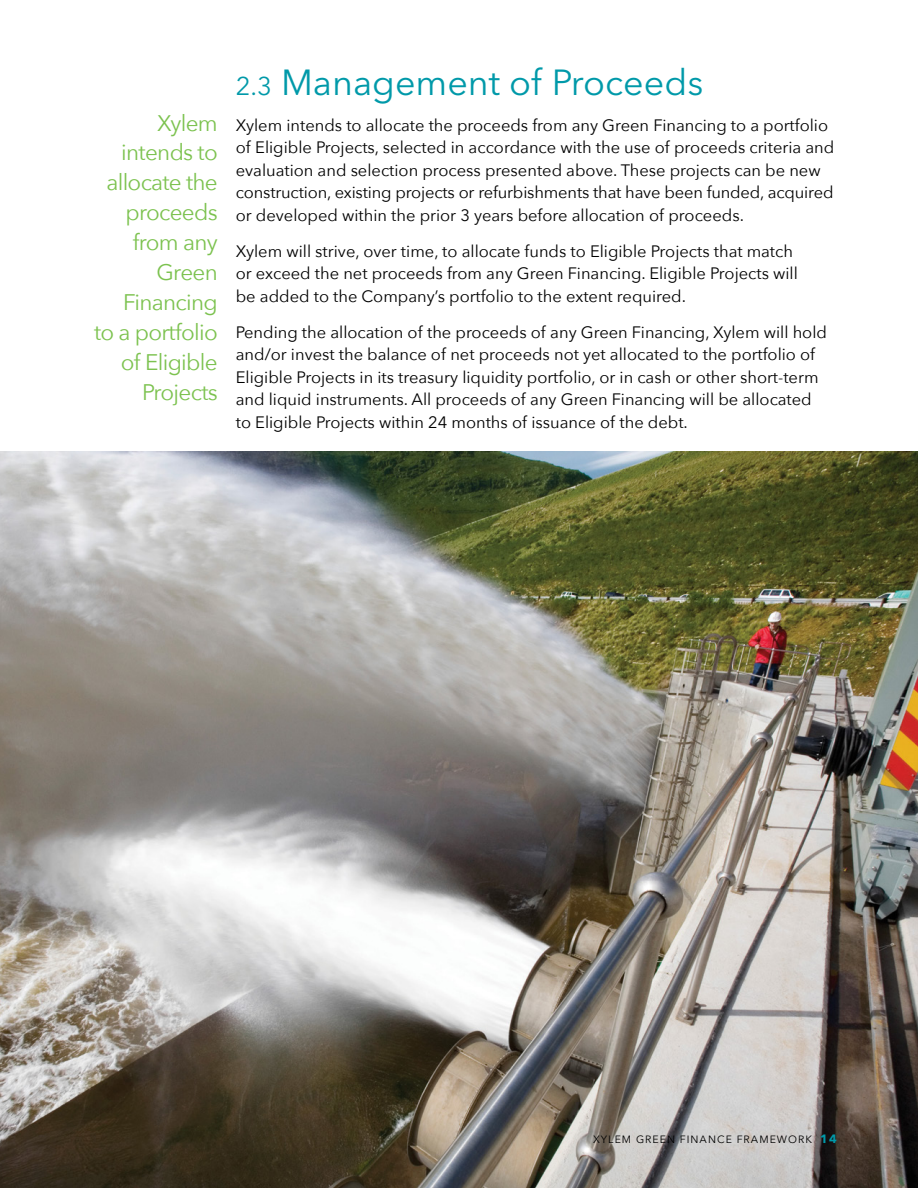
<style>
.page{position:relative;width:918px;height:1188px;background:#fff}
.page>*{position:absolute;margin:0;border:0;box-sizing:border-box;transform-origin:0 0}
.t1{font:36px "Avenir Next LT Pro";color:#0099a9}
.t2{font:22.5px/30px "Avenir Next";letter-spacing:-.03em;color:#7cc24f;text-align:right}
.t3{font:16.5px/22.5px "Avenir Next";color:#000}
.t4{font:10.5px "Avenir Next LT Pro";letter-spacing:.1em;color:#000}
.s1{font-size:25.5px}
.s2{font-weight:700;font-size:12px;color:#0099a9}
</style>
<div class="page">
<img style="left:0;top:451px;width:918px;height:737px">
<h2 class="t2" style="left:94px;top:107px;width:125px">Xylem intends to allocate the proceeds from any<br>Green<br>Financing<br>to a portfolio of Eligible<br>Projects</h2>
<h1 class="t1" style="left:236px;top:61px;width:469px"><span class="s1">2.3</span> Management of Proceeds</h1>
<p class="t3" style="left:236px;top:113px;width:600px">Xylem intends to allocate the proceeds from any Green Financing to a portfolio of Eligible Projects, selected in accordance with the use of proceeds criteria and evaluation and selection process presented above. These projects can be new construction, existing projects or refurbishments that have been funded, acquired or developed within the prior 3 years before allocation of proceeds.</p>
<p class="t3" style="left:236px;top:239px;width:564px">Xylem will strive, over time, to allocate funds to Eligible Projects that match or exceed the net proceeds from any Green Financing. Eligible Projects will be added to the Company’s portfolio to the extent required.</p>
<p class="t3" style="left:236px;top:320px;width:593px">Pending the allocation of the proceeds of any Green Financing, Xylem will hold and/or invest the balance of net proceeds not yet allocated to the portfolio of Eligible Projects in its treasury liquidity portfolio, or in cash or other short-term and liquid instruments. All proceeds of any Green Financing will be allocated to Eligible Projects within 24 months of issuance of the debt.</p>
<p class="t4" style="left:593px;top:1133px;width:245px">XYLEM GREEN FINANCE FRAMEWORK <span class="s2">14</span></p>
</div>
